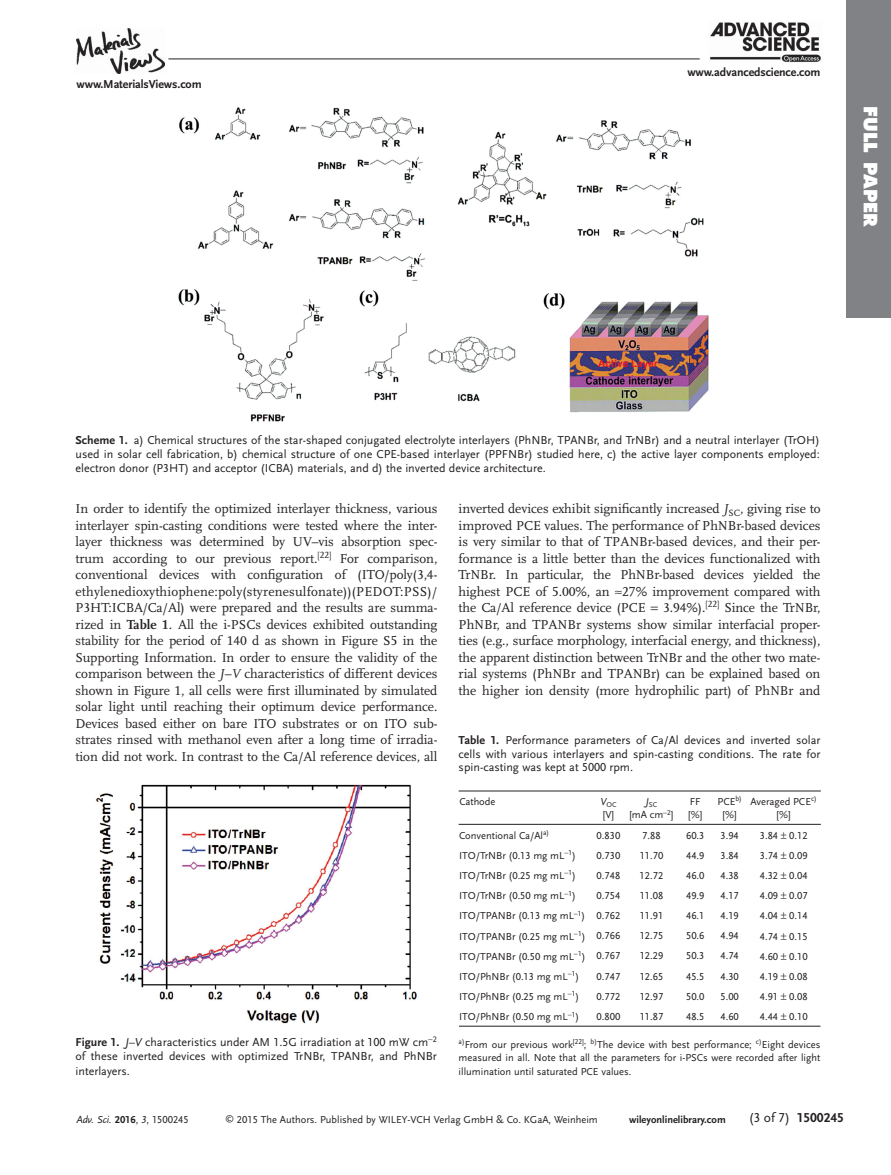
<style>
.page{position:relative;width:891px;height:1175px;background:#fff}
.page>*{position:absolute;margin:0;border:0;box-sizing:border-box;transform-origin:0 0}
.t1{font:800 18px "Futura";letter-spacing:.005em;color:#fff}
.t2{font:13.5px/16.5px "Scala LF";letter-spacing:-.005em;color:#231f20;text-align:justify}
.t3{font:700 13.5px "Scala Sans LF";color:#231f20}
.t4{font:12px/14.2px "Scala Sans LF";color:#231f20;text-align:justify}
.t5{font:700 12px "Scala Sans LF";letter-spacing:-.01em;color:#231f20}
.t6{font:10.5px/13.5px "Scala Sans LF";color:#231f20;text-align:center}
.t7{font:700 10.5px "Scala Sans LF";color:#231f20}
.t8{font:italic 10.5px "Scala Sans LF";color:#231f20}
.t9{font:7.35px "Scala Sans LF";color:#231f20}
.s1{font-weight:700}
.s2{font-style:italic}
.s3{font-weight:700;font-style:normal}
.s4{font-style:normal}
.s5{font-size:9px}
.s6{font-weight:400}
</style>
<div class="page">
<div style="left:846px;top:0;width:45px;height:317px;background:#808285"></div>
<img style="left:77px;top:28px;width:88px;height:45px">
<hr style="left:168px;top:59px;width:532px;height:1px;background:#231f20">
<img style="left:710px;top:22px;width:111px;height:41px">
<img style="left:178px;top:107px;width:532px;height:315px">
<img style="left:96px;top:784px;width:321px;height:240px">
<hr style="left:459px;top:790px;width:362px;height:1px;background:#231f20">
<hr style="left:459px;top:824px;width:362px;height:1px;background:#231f20">
<hr style="left:459px;top:1025px;width:361px;height:1px;background:#231f20">
<p class="t5" style="left:77px;top:79px;width:127px">www.MaterialsViews.com</p>
<p class="t5" style="left:687px;top:66px;width:135px">www.advancedscience.com</p>
<h1 class="t1" style="left:878px;top:106px;width:123px;rotate:90deg">FULL PAPER</h1>
<p class="t4" style="left:76px;top:433px;width:746px"><span class="s1">Scheme 1.</span> a) Chemical structures of the star-shaped conjugated electrolyte interlayers (PhNBr, TPANBr, and TrNBr) and a neutral interlayer (TrOH) used in solar cell fabrication, b) chemical structure of one CPE-based interlayer (PPFNBr) studied here, c) the active layer components employed: electron donor (P3HT) and acceptor (ICBA) materials, and d) the inverted device architecture.</p>
<p class="t2" style="left:76px;top:501px;width:363px">In order to identify the optimized interlayer thickness, various interlayer spin-casting conditions were tested where the inter&shy;layer thickness was determined by UV–vis absorption spec&shy;trum according to our previous report. <sup>[</sup> <sup>22</sup> <sup>]</sup> For comparison, conventional devices with configuration of (ITO/poly(3,4- ethylenedioxythiophene:poly (styrenesulfonate))(PEDOT:PSS)/ P3HT:ICBA/Ca/Al) were prepared and the results are summa&shy;rized in <span class="s1">Table 1</span> . All the i-PSCs devices exhibited outstanding stability for the period of 140 d as shown in Figure S5 in the Supporting Information. In order to ensure the validity of the comparison between the <span class="s2">J–V</span> characteristics of different devices shown in Figure 1 , all cells were first illuminated by simulated solar light until reaching their optimum device performance.<br>Devices based either on bare ITO substrates or on ITO sub&shy;strates rinsed with methanol even after a long time of irradia&shy;tion did not work. In contrast to the Ca/Al reference devices, all</p>
<p class="t2" style="left:459px;top:501px;width:363px">inverted devices exhibit significantly increased <span class="s2">J</span><sub>SC</sub> , giving rise to improved PCE values. The performance of PhNBr-based devices is very similar to that of TPANBr-based devices, and their per&shy;formance is a little better than the devices functionalized with TrNBr. In particular, the PhNBr-based devices yielded the highest PCE of 5.00%, an ≈27% improvement compared with the Ca/Al reference device (PCE</p>
<p class="t2" style="left:459px;top:600px;width:363px;text-indent:205px">3.94%). <sup>[</sup> <sup>22</sup> <sup>]</sup> Since the TrNBr, PhNBr, and TPANBr systems show similar interfacial proper&shy;ties (e.g., surface morphology, interfacial energy, and thickness), the apparent distinction between TrNBr and the other two mate&shy;rial systems (PhNBr and TPANBr) can be explained based on the higher ion density (more hydrophilic part) of PhNBr and</p>
<p class="t4" style="left:459px;top:734px;width:363px;line-height:13.5px"><span class="s1">Table 1.</span> Performance parameters of Ca/Al devices and inverted solar cells with various interlayers and spin-casting conditions. The rate for spin-casting was kept at 5000 rpm.</p>
<p class="t6" style="left:459px;top:795px;width:38px">Cathode</p>
<p class="t9" style="left:600px;top:801px;width:18px"><sup>V</sup>OC</p>
<p class="t6" style="left:603px;top:808px;width:13px">[V]</p>
<p class="t9" style="left:646px;top:801px;width:13px"><sup>J</sup>SC</p>
<p class="t6" style="left:629px;top:808px;width:46px">[mA cm −<sup>2</sup> ]</p>
<p class="t6" style="left:688px;top:795px;width:16px;text-align:left">FF [%]</p>
<p class="t6" style="left:718px;top:795px;width:26px">PCE <sup>b) </sup>[%]</p>
<p class="t6" style="left:750px;top:795px;width:68px">Averaged PCE <sup>c) </sup>[%]</p>
<p class="t4" style="left:76px;top:1035px;width:363px"><span class="s1">Figure 1.</span> <span class="s2">J–V</span> characteristics under AM 1.5G irradiation at 100 mW cm −<sup>2 </sup>of these inverted devices with optimized TrNBr, TPANBr, and PhNBr interlayers.</p>
<p class="t6" style="left:459px;top:829px;width:92px">Conventional Ca/Al <sup>a)</sup></p>
<p class="t6" style="left:597px;top:829px;width:25px">0.830</p>
<p class="t6" style="left:642px;top:829px;width:20px">7.88</p>
<p class="t6" style="left:686px;top:829px;width:20px">60.3</p>
<p class="t6" style="left:721px;top:829px;width:20px">3.94</p>
<p class="t6" style="left:760px;top:829px;width:49px">3.84 0.12</p>
<p class="t6" style="left:459px;top:849px;width:118px">ITO/TrNBr (0.13 mg mL −<sup>1</sup> )</p>
<p class="t6" style="left:597px;top:849px;width:25px">0.730</p>
<p class="t6" style="left:640px;top:849px;width:25px">11.70</p>
<p class="t6" style="left:686px;top:849px;width:20px">44.9</p>
<p class="t6" style="left:721px;top:849px;width:20px">3.84</p>
<p class="t6" style="left:760px;top:849px;width:49px">3.74 0.09</p>
<p class="t6" style="left:459px;top:869px;width:118px">ITO/TrNBr (0.25 mg mL −<sup>1</sup> )</p>
<p class="t6" style="left:597px;top:869px;width:25px">0.748</p>
<p class="t6" style="left:640px;top:869px;width:25px">12.72</p>
<p class="t6" style="left:686px;top:869px;width:20px">46.0</p>
<p class="t6" style="left:721px;top:869px;width:20px">4.38</p>
<p class="t6" style="left:760px;top:869px;width:49px">4.32 0.04</p>
<p class="t6" style="left:459px;top:889px;width:118px">ITO/TrNBr (0.50 mg mL −<sup>1</sup> )</p>
<p class="t6" style="left:597px;top:889px;width:25px">0.754</p>
<p class="t6" style="left:640px;top:889px;width:25px">11.08</p>
<p class="t6" style="left:686px;top:889px;width:20px">49.9</p>
<p class="t6" style="left:721px;top:889px;width:20px">4.17</p>
<p class="t6" style="left:760px;top:889px;width:49px">4.09 0.07</p>
<p class="t6" style="left:459px;top:909px;width:163px">ITO/TPANBr (0.13 mg mL −<sup>1</sup> ) 0.762</p>
<p class="t6" style="left:640px;top:909px;width:25px">11.91</p>
<p class="t6" style="left:686px;top:909px;width:20px">46.1</p>
<p class="t6" style="left:721px;top:909px;width:20px">4.19</p>
<p class="t6" style="left:760px;top:909px;width:49px">4.04 0.14</p>
<p class="t6" style="left:459px;top:930px;width:163px">ITO/TPANBr (0.25 mg mL −<sup>1</sup> ) 0.766</p>
<p class="t6" style="left:640px;top:929px;width:25px">12.75</p>
<p class="t6" style="left:686px;top:929px;width:20px">50.6</p>
<p class="t6" style="left:721px;top:929px;width:20px">4.94</p>
<p class="t6" style="left:760px;top:930px;width:49px">4.74 0.15</p>
<p class="t6" style="left:459px;top:950px;width:163px">ITO/TPANBr (0.50 mg mL −<sup>1</sup> ) 0.767</p>
<p class="t6" style="left:640px;top:949px;width:25px">12.29</p>
<p class="t6" style="left:686px;top:949px;width:20px">50.3</p>
<p class="t6" style="left:721px;top:949px;width:20px">4.74</p>
<p class="t6" style="left:760px;top:950px;width:49px">4.60 0.10</p>
<p class="t6" style="left:459px;top:970px;width:122px">ITO/PhNBr (0.13 mg mL −<sup>1</sup> )</p>
<p class="t6" style="left:597px;top:970px;width:25px">0.747</p>
<p class="t6" style="left:640px;top:970px;width:25px">12.65</p>
<p class="t6" style="left:686px;top:970px;width:20px">45.5</p>
<p class="t6" style="left:721px;top:970px;width:20px">4.30</p>
<p class="t6" style="left:760px;top:970px;width:49px">4.19 0.08</p>
<p class="t6" style="left:459px;top:990px;width:122px">ITO/PhNBr (0.25 mg mL −<sup>1</sup> )</p>
<p class="t6" style="left:597px;top:990px;width:25px">0.772</p>
<p class="t6" style="left:640px;top:990px;width:25px">12.97</p>
<p class="t6" style="left:686px;top:990px;width:20px">50.0</p>
<p class="t6" style="left:721px;top:990px;width:20px">5.00</p>
<p class="t6" style="left:760px;top:990px;width:49px">4.91 0.08</p>
<p class="t6" style="left:459px;top:1010px;width:122px">ITO/PhNBr (0.50 mg mL −<sup>1</sup> )</p>
<p class="t6" style="left:597px;top:1010px;width:25px">0.800</p>
<p class="t6" style="left:640px;top:1010px;width:25px">11.87</p>
<p class="t6" style="left:686px;top:1010px;width:20px">48.5</p>
<p class="t6" style="left:721px;top:1010px;width:20px">4.60</p>
<p class="t6" style="left:760px;top:1010px;width:49px">4.44 0.10</p>
<p class="t6" style="left:459px;top:1038px;width:363px;text-align:justify"><sup>a)</sup> From our previous work <sup>[</sup> <sup>22</sup> <sup>]</sup> ; <sup>b)</sup> The device with best performance; <sup>c)</sup> Eight devices measured in all. Note that all the parameters for i-PSCs were recorded after light illumination until saturated PCE values.</p>
<p class="t8" style="left:77px;top:1114px;width:114px">Adv. Sci. <span class="s3">2016</span><span class="s4">,</span> 3<span class="s4">, 1500245</span></p>
<p class="t6" style="left:225px;top:1113px;width:374px"><span class="s5">©</span> 2015 The Authors. Published by WILEY-VCH Verlag GmbH &amp; Co. KGaA, Weinheim</p>
<p class="t7" style="left:629px;top:1114px;width:98px">wileyonlinelibrary.com</p>
<p class="t3" style="left:749px;top:1111px;width:97px"><span class="s6">(3 of 7)</span> 1500245</p>
</div>
